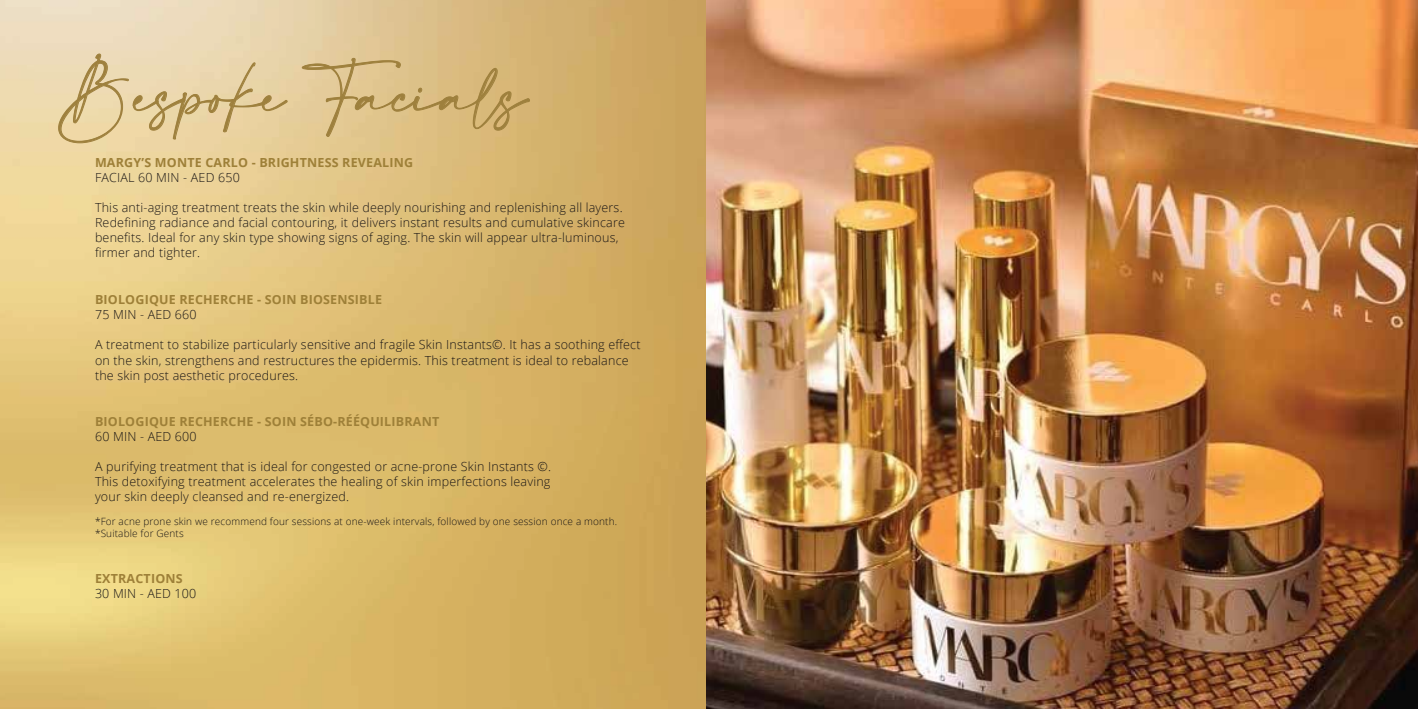
<style>
.page{position:relative;width:1418px;height:709px;background:#fff}
.page>*{position:absolute;margin:0;border:0;box-sizing:border-box;transform-origin:0 0}
.t1{font:43.75px "Amalfi Coast";color:#9e803d}
.t2{font:300 12.5px/15px "Open Sans";letter-spacing:.015em;color:#1a1615}
.t3{font:700 12.5px "Open Sans";letter-spacing:.015em;color:#9e8038}
.t4{font:300 10px/12px "Open Sans";letter-spacing:.015em;color:#1a1615}
</style>
<div class="page">
<img style="left:0;top:0;width:814px;height:709px">
<img style="left:707px;top:0;width:710px;height:708px">
<svg style="left:58px;top:54px;width:229px;height:89px;background:#e5cfa1"></svg>
<svg style="left:302px;top:58px;width:228px;height:79px;background:#d8bb81"></svg>
<h1 class="t1" style="left:59px;top:71px;width:471px">Bespoke Facials</h1>
<p class="t3" style="left:95px;top:153px;width:320px">MARGY’S MONTE CARLO - BRIGHTNESS REVEALING</p>
<p class="t2" style="left:95px;top:169px;width:146px">FACIAL 60 MIN - AED 650</p>
<p class="t2" style="left:95px;top:199px;width:531px">This anti-aging treatment treats the skin while deeply nourishing and replenishing all layers.<br>Redefining radiance and facial contouring, it delivers instant results and cumulative skincare benefits. Ideal for any skin type showing signs of aging. The skin will appear ultra-luminous, firmer and tighter.</p>
<p class="t3" style="left:95px;top:291px;width:288px">BIOLOGIQUE RECHERCHE - SOIN BIOSENSIBLE</p>
<p class="t2" style="left:95px;top:307px;width:103px">75 MIN - AED 660</p>
<p class="t2" style="left:95px;top:337px;width:547px">A treatment to stabilize particularly sensitive and fragile Skin Instants©. It has a soothing effect on the skin, strengthens and restructures the epidermis. This treatment is ideal to rebalance the skin post aesthetic procedures.</p>
<p class="t3" style="left:95px;top:412px;width:346px">BIOLOGIQUE RECHERCHE - SOIN SÉBO-RÉÉQUILIBRANT</p>
<p class="t2" style="left:95px;top:428px;width:103px">60 MIN - AED 600</p>
<p class="t2" style="left:95px;top:458px;width:457px;text-align:justify">A purifying treatment that is ideal for congested or acne-prone Skin Instants ©.<br>This detoxifying treatment accelerates the healing of skin imperfections leaving your skin deeply cleansed and re-energized.</p>
<p class="t4" style="left:95px;top:515px;width:523px">*For acne prone skin we recommend four sessions at one-week intervals, followed by one session once a month. *Suitable for Gents</p>
<p class="t3" style="left:95px;top:569px;width:89px">EXTRACTIONS</p>
<p class="t2" style="left:95px;top:585px;width:103px">30 MIN - AED 100</p>
</div>
